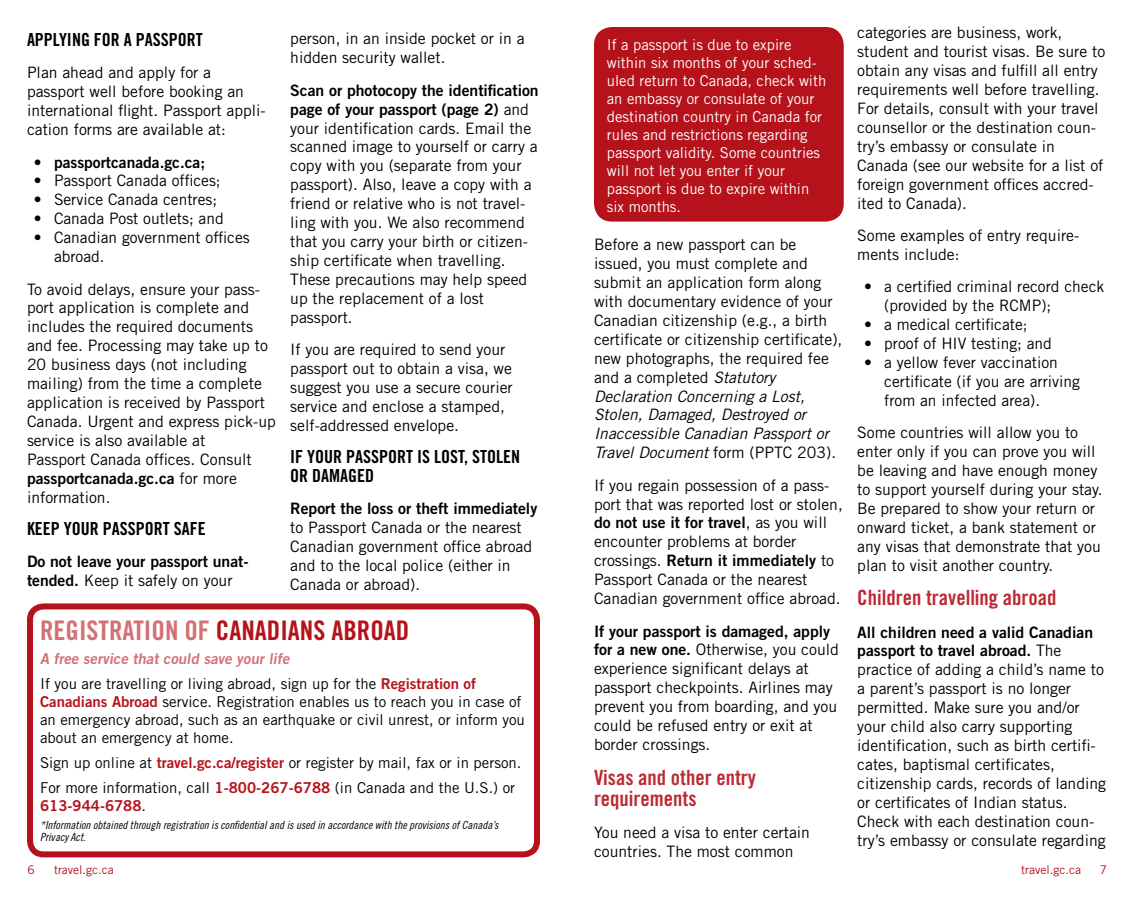
<style>
.page{position:relative;width:1134px;height:905px;background:#fff}
.page>*{position:absolute;margin:0;border:0;box-sizing:border-box;transform-origin:0 0}
.t1{font:27px "Trade Gothic LT Std Bd Cn 20";color:#b5121b}
.t2{font:21px/21px "Trade Gothic LT Std Bd Cn 20";color:#bc2932}
.t3{font:18px/18.9px "Trade Gothic LT Std Bd Cn 20";color:#000}
.t4{font:15.75px/18.9px "Trade Gothic LT Std";color:#000}
.t5{font:15.75px/18.9px "Trade Gothic LT Std Bd 2";color:#000}
.t6{font:15px/18px "Trade Gothic LT Std";color:#000}
.t7{font:15px/18px "Trade Gothic LT Std";color:#fff}
.t8{font:15px "Trade Gothic LT Std Bd 2";color:#d27176}
.t9{font:15px "Trade Gothic LT Std Bd 2";color:#b5121b}
.t10{font:12px "Trade Gothic LT Std";color:#b5121b}
.t11{font:11.25px/12px "Trade Gothic LT Std Cn 18 Obl";color:#000}
.s1{font-family:"Trade Gothic LT Std"}
.s2{font-family:"Trade Gothic LT Std Bd 2"}
.s3{color:#d27176}
.s4{font-family:"Trade Gothic LT Std Bd 2";color:#b5121b}
.s5{font-family:"Trade Gothic LT Std";color:#000}
.s6{font-style:italic}
</style>
<div class="page">
<div style="left:27px;top:603px;width:513px;height:254px;border:6px solid #b5121b;border-radius:14px"></div>
<div style="left:594px;top:27px;width:250px;height:194px;background:#b5121b;border-radius:18px"></div>
<p class="t3" style="left:27px;top:30px;width:177px">APPLYING FOR A PASSPORT</p>
<p class="t4" style="left:27px;top:63px;width:240px">Plan ahead and apply for a passport well before booking an international flight. Passport appli&shy;cation forms are available at:</p>
<p class="t5" style="left:34px;top:152px;width:173px"><span class="s1">•</span> passportcanada.gc.ca;</p>
<p class="t4" style="left:34px;top:171px;width:188px">• Passport Canada offices;</p>
<p class="t4" style="left:34px;top:190px;width:185px">• Service Canada centres;</p>
<p class="t4" style="left:34px;top:209px;width:192px">• Canada Post outlets; and</p>
<p class="t4" style="left:54px;top:228px;width:197px;text-indent:-20px">• Canadian government offices abroad.</p>
<p class="t4" style="left:27px;top:279px;width:250px">To avoid delays, ensure your pass&shy;port application is complete and includes the required documents and fee. Processing may take up to 20 business days (not including mailing) from the time a complete application is received by Passport Canada. Urgent and express pick-up service is also available at<br>Passport Canada offices. Consult</p>
<p class="t5" style="left:27px;top:468px;width:211px">passportcanada.gc.ca <span class="s1">for more</span></p>
<p class="t4" style="left:27px;top:487px;width:85px">information.</p>
<p class="t3" style="left:27px;top:519px;width:180px">KEEP YOUR PASSPORT SAFE</p>
<p class="t5" style="left:27px;top:552px;width:223px">Do not leave your passport unat-</p>
<p class="t4" style="left:27px;top:571px;width:207px"><span class="s2">tended.</span> Keep it safely on your</p>
<p class="t4" style="left:290px;top:29px;width:236px">person, in an inside pocket or in a hidden security wallet.</p>
<p class="t5" style="left:290px;top:80px;width:250px">Scan or photocopy the identification page of your passport (page 2) <span class="s1">and</span></p>
<p class="t4" style="left:290px;top:118px;width:249px">your identification cards. Email the scanned image to yourself or carry a copy with you (separate from your passport). Also, leave a copy with a friend or relative who is not travel&shy;ling with you. We also recommend that you carry your birth or citizen&shy;ship certificate when travelling.<br>These precautions may help speed up the replacement of a lost passport.</p>
<p class="t4" style="left:290px;top:340px;width:224px">If you are required to send your passport out to obtain a visa, we suggest you use a secure courier service and enclose a stamped, self-addressed envelope.</p>
<p class="t3" style="left:290px;top:447px;width:231px">IF YOUR PASSPORT IS LOST, STOLEN<br>OR DAMAGED</p>
<p class="t5" style="left:290px;top:499px;width:249px">Report the loss or theft immediately</p>
<p class="t4" style="left:290px;top:518px;width:243px">to Passport Canada or the nearest<br>Canadian government office abroad and to the local police (either in<br>Canada or abroad).</p>
<h1 class="t1" style="left:40px;top:613px;width:371px"><span class="s3">REGISTRATION OF</span> CANADIANS ABROAD</h1>
<p class="t8" style="left:40px;top:649px;width:254px">A free service that could save your life</p>
<p class="t6" style="left:40px;top:674px;width:486px">If you are travelling or living abroad, sign up for the <span class="s4">Registration of Canadians Abroad</span> service. Registration enables us to reach you in case of an emergency abroad, such as an earthquake or civil unrest, or inform you about an emergency at home.</p>
<p class="t6" style="left:40px;top:750px;width:483px;line-height:24.8px">Sign up online at <span class="s4">travel.gc.ca/register</span> or register by mail, fax or in person.<br>For more information, call <span class="s4">1-800-267-6788</span> (in Canada and the U.S.) or</p>
<p class="t9" style="left:40px;top:796px;width:108px">613-944-6788<span class="s5">.</span></p>
<p class="t11" style="left:40px;top:819px;width:460px">*Information obtained through registration is confidential and is used in accordance with the provisions of Canada’s<br>Privacy Act.</p>
<p class="t10" style="left:28px;top:862px;width:9px">6</p>
<p class="t10" style="left:54px;top:862px;width:61px">travel.gc.ca</p>
<p class="t7" style="left:607px;top:35px;width:221px">If a passport is due to expire within six months of your sched&shy;uled return to Canada, check with an embassy or consulate of your destination country in Canada for rules and restrictions regarding passport validity. Some countries will not let you enter if your passport is due to expire within six months.</p>
<p class="t4" style="left:594px;top:235px;width:250px">Before a new passport can be issued, you must complete and submit an application form along with documentary evidence of your<br>Canadian citizenship (e.g., a birth certificate or citizenship certificate), new photographs, the required fee and a completed <span class="s6">Statutory<br>Declaration Concerning a Lost,<br>Stolen, Damaged, Destroyed or<br>Inaccessible Canadian Passport or<br>Travel Document</span> form (PPTC 203).</p>
<p class="t4" style="left:594px;top:475px;width:250px">If you regain possession of a pass&shy;port that was reported lost or stolen,</p>
<p class="t5" style="left:594px;top:513px;width:235px">do not use it for travel<span class="s1">, as you will</span></p>
<p class="t4" style="left:594px;top:532px;width:204px">encounter problems at border</p>
<p class="t5" style="left:594px;top:551px;width:242px"><span class="s1">crossings.</span> Return it immediately <span class="s1">to</span></p>
<p class="t4" style="left:594px;top:570px;width:248px">Passport Canada or the nearest<br>Canadian government office abroad.</p>
<p class="t5" style="left:594px;top:621px;width:238px">If your passport is damaged, apply</p>
<p class="t4" style="left:594px;top:640px;width:246px"><span class="s2">for a new one.</span> Otherwise, you could experience significant delays at passport checkpoints. Airlines may prevent you from boarding, and you could be refused entry or exit at border crossings.</p>
<h2 class="t2" style="left:594px;top:766px;width:164px">Visas and other entry requirements</h2>
<p class="t4" style="left:594px;top:822px;width:218px">You need a visa to enter certain countries. The most common</p>
<p class="t4" style="left:857px;top:23px;width:249px">categories are business, work, student and tourist visas. Be sure to obtain any visas and fulfill all entry requirements well before travelling.<br>For details, consult with your travel counsellor or the destination coun&shy;try’s embassy or consulate in Canada (see our website for a list of foreign government offices accred&shy;ited to Canada).</p>
<p class="t4" style="left:857px;top:226px;width:224px">Some examples of entry require&shy;ments include:</p>
<p class="t4" style="left:884px;top:277px;width:222px;text-indent:-20px">• a certified criminal record check (provided by the RCMP);</p>
<p class="t4" style="left:864px;top:315px;width:165px">• a medical certificate;</p>
<p class="t4" style="left:864px;top:334px;width:189px">• proof of HIV testing; and</p>
<p class="t4" style="left:884px;top:353px;width:197px;text-indent:-20px">• a yellow fever vaccination certificate (if you are arriving from an infected area).</p>
<p class="t4" style="left:857px;top:423px;width:247px">Some countries will allow you to enter only if you can prove you will be leaving and have enough money to support yourself during your stay.<br>Be prepared to show your return or onward ticket, a bank statement or any visas that demonstrate that you plan to visit another country.</p>
<h2 class="t2" style="left:857px;top:587px;width:201px">Children travelling abroad</h2>
<p class="t5" style="left:857px;top:622px;width:237px">All children need a valid Canadian passport to travel abroad. <span class="s1">The</span></p>
<p class="t4" style="left:857px;top:660px;width:250px">practice of adding a child’s name to a parent’s passport is no longer permitted. Make sure you and/or your child also carry supporting identification, such as birth certifi&shy;cates, baptismal certificates, citizenship cards, records of landing or certificates of Indian status.<br>Check with each destination coun&shy;try’s embassy or consulate regarding</p>
<p class="t10" style="left:1021px;top:862px;width:61px">travel.gc.ca</p>
<p class="t10" style="left:1100px;top:862px;width:9px">7</p>
</div>
